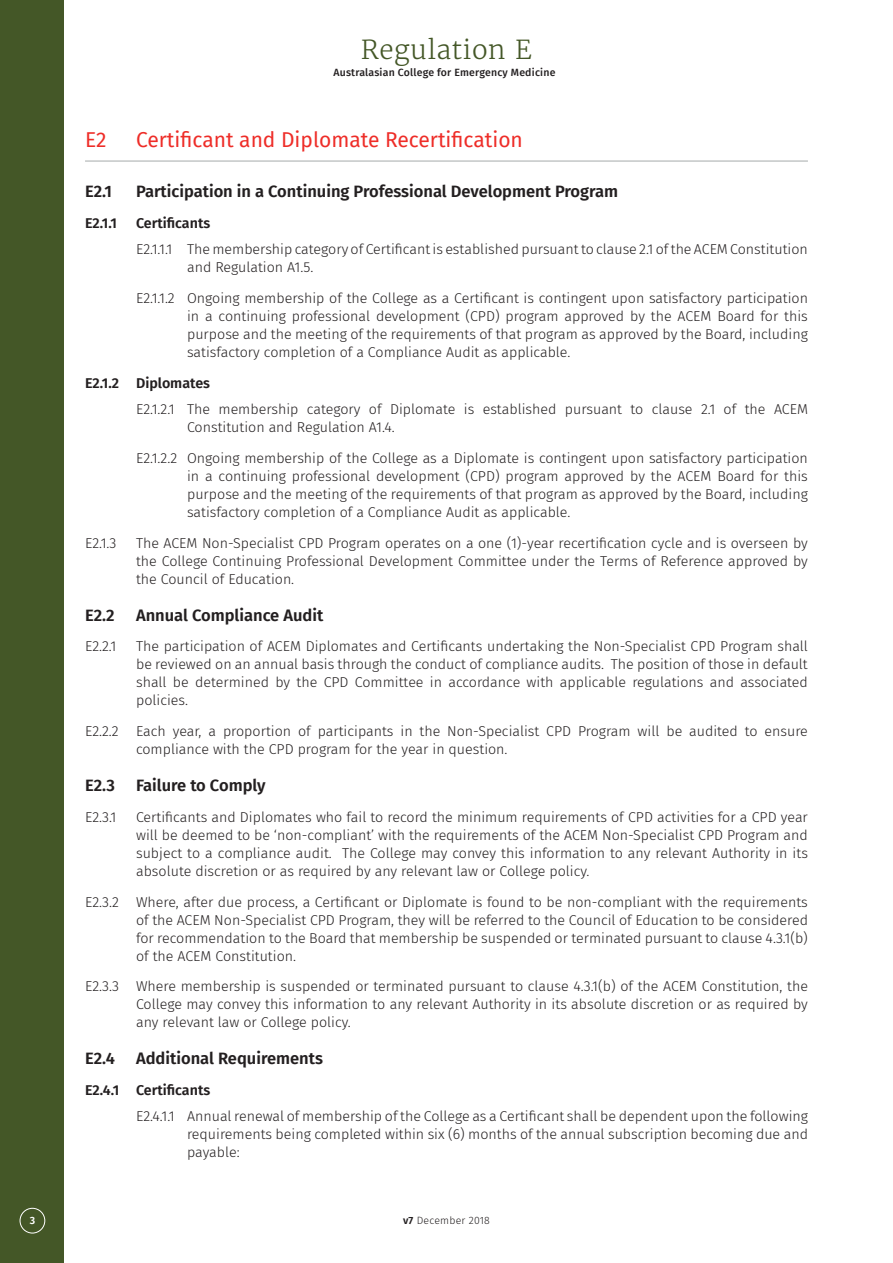
<style>
.page{position:relative;width:893px;height:1263px;background:#fff}
.page>*{position:absolute;margin:0;border:0;box-sizing:border-box;transform-origin:0 0}
.t1{font:300 26.1px "Merriweather";letter-spacing:.02em;color:#445727}
.Regulation_1_Heading{font:21px "Fira Sans";color:#ee2d28}
.Regulation_2_Heading{font:600 16.5px "Fira Sans";color:#231f20}
.Regulation_3_Body{font:300 14.25px/18px "Fira Sans";color:#231f20;text-align:justify}
.Regulation_4_Body{font:300 14.25px/18px "Fira Sans";color:#231f20;text-align:justify}
.Regulation_3_Heading{font:600 14.25px "Fira Sans";color:#231f20}
.t2{font:500 10.5px "Fira Sans";letter-spacing:.02em;color:#231f20}
.t3{font:300 10.5px "Fira Sans";letter-spacing:.02em;color:#231f20}
.t4{font:600 10.5px "Fira Sans";color:#fff}
.s1{font-weight:600}
</style>
<div class="page">
<div style="left:0;top:0;width:64px;height:1263px;background:#445727"></div>
<div style="left:20px;top:1208px;width:25px;height:25px;border:1px solid #fff;border-radius:50%"></div>
<hr style="left:85px;top:160px;width:723px;height:2px;background:#cdd0d0">
<h1 class="t1" style="left:361px;top:34px;width:173px">Regulation E</h1>
<p class="t2" style="left:333px;top:63px;width:223px">Australasian College for Emergency Medicine</p>
<p class="Regulation_1_Heading" style="left:85px;top:124px;width:23px">E2</p>
<p class="Regulation_1_Heading" style="left:136px;top:124px;width:388px">Certificant and Diplomate Recertification</p>
<p class="Regulation_2_Heading" style="left:85px;top:178px;width:28px">E2.1</p>
<p class="Regulation_2_Heading" style="left:136px;top:178px;width:484px">Participation in a Continuing Professional Development Program</p>
<p class="Regulation_3_Heading" style="left:85px;top:211px;width:33px">E2.1.1</p>
<p class="Regulation_3_Heading" style="left:136px;top:211px;width:76px">Certificants</p>
<p class="Regulation_4_Body" style="left:187px;top:240px;width:622px;text-indent:-51px">E2.1.1.1 The membership category of Certificant is established pursuant to clause 2.1 ofthe ACEM Constitution and Regulation A1.5.</p>
<p class="Regulation_4_Body" style="left:187px;top:289px;width:622px;text-indent:-51px">E2.1.1.2 Ongoing membership of the College as a Certificant is contingent upon satisfactory participation in a continuing professional development (CPD) program approved by the ACEM Board for this purpose and the meeting of the requirements of that program as approved by the Board, including satisfactory completion of a Compliance Audit as applicable.</p>
<p class="Regulation_3_Heading" style="left:85px;top:371px;width:127px">E2.1.2 Diplomates</p>
<p class="Regulation_4_Body" style="left:187px;top:400px;width:622px;text-indent:-51px">E2.1.2.1 The membership category of Diplomate is established pursuant to clause 2.1 of the ACEM<br>Constitution and Regulation A1.4.</p>
<p class="Regulation_4_Body" style="left:187px;top:449px;width:622px;text-indent:-51px">E2.1.2.2 Ongoing membership of the College as a Diplomate is contingent upon satisfactory participation in a continuing professional development (CPD) program approved by the ACEM Board for this purpose and the meeting of the requirements of that program as approved by the Board, including satisfactory completion of a Compliance Audit as applicable.</p>
<p class="Regulation_3_Body" style="left:85px;top:534px;width:33px">E2.1.3</p>
<p class="Regulation_3_Body" style="left:136px;top:534px;width:673px">The ACEM Non-Specialist CPD Program operates on a one (1)-year recertification cycle and is overseen by the College Continuing Professional Development Committee under the Terms of Reference approved by the Council of Education.</p>
<p class="Regulation_2_Heading" style="left:85px;top:601px;width:31px">E2.2</p>
<p class="Regulation_2_Heading" style="left:136px;top:601px;width:189px">Annual Compliance Audit</p>
<p class="Regulation_3_Body" style="left:85px;top:637px;width:33px">E2.2.1</p>
<p class="Regulation_3_Body" style="left:136px;top:637px;width:673px">The participation of ACEM Diplomates and Certificants undertaking the Non-Specialist CPD Program shall be reviewed on an annual basis through the conduct of compliance audits. The position of those in default shall be determined by the CPD Committee in accordance with applicable regulations and associated policies.</p>
<p class="Regulation_3_Body" style="left:136px;top:722px;width:673px;text-indent:-51px">E2.2.2 Each year, a proportion of participants in the Non-Specialist CPD Program will be audited to ensure compliance with the CPD program for the year in question.</p>
<p class="Regulation_2_Heading" style="left:85px;top:772px;width:31px">E2.3</p>
<p class="Regulation_2_Heading" style="left:136px;top:772px;width:131px">Failure to Comply</p>
<p class="Regulation_3_Body" style="left:85px;top:808px;width:33px">E2.3.1</p>
<p class="Regulation_3_Body" style="left:136px;top:808px;width:673px">Certificants and Diplomates who fail to record the minimum requirements of CPD activities for a CPD year will be deemed to be ‘non-compliant’ with the requirements of the ACEM Non-Specialist CPD Program and subject to a compliance audit. The College may convey this information to any relevant Authority in its absolute discretion or as required by any relevant law or College policy.</p>
<p class="Regulation_3_Body" style="left:136px;top:892px;width:673px;text-indent:-51px">E2.3.2 Where, after due process, a Certificant or Diplomate is found to be non-compliant with the requirements of the ACEM Non-Specialist CPD Program, they will be referred to the Council of Education to be considered for recommendation to the Board that membership be suspended or terminated pursuant to clause 4.3.1(b) of the ACEM Constitution.</p>
<p class="Regulation_3_Body" style="left:136px;top:977px;width:673px;text-indent:-51px">E2.3.3 Where membership is suspended or terminated pursuant to clause 4.3.1(b) of the ACEM Constitution, the College may convey this information to any relevant Authority in its absolute discretion or as required by any relevant law or College policy.</p>
<p class="Regulation_2_Heading" style="left:85px;top:1045px;width:31px">E2.4</p>
<p class="Regulation_2_Heading" style="left:136px;top:1045px;width:188px">Additional Requirements</p>
<p class="Regulation_3_Heading" style="left:85px;top:1078px;width:127px">E2.4.1 Certificants</p>
<p class="Regulation_4_Body" style="left:187px;top:1107px;width:622px;text-indent:-51px">E2.4.1.1 Annual renewal of membership of the College as a Certificant shall be dependent upon the following requirements being completed within six (6) months of the annual subscription becoming due and payable:</p>
<p class="t4" style="left:30px;top:1212px;width:7px">3</p>
<p class="t3" style="left:403px;top:1213px;width:88px"><span class="s1">v7</span> December 2018</p>
</div>
